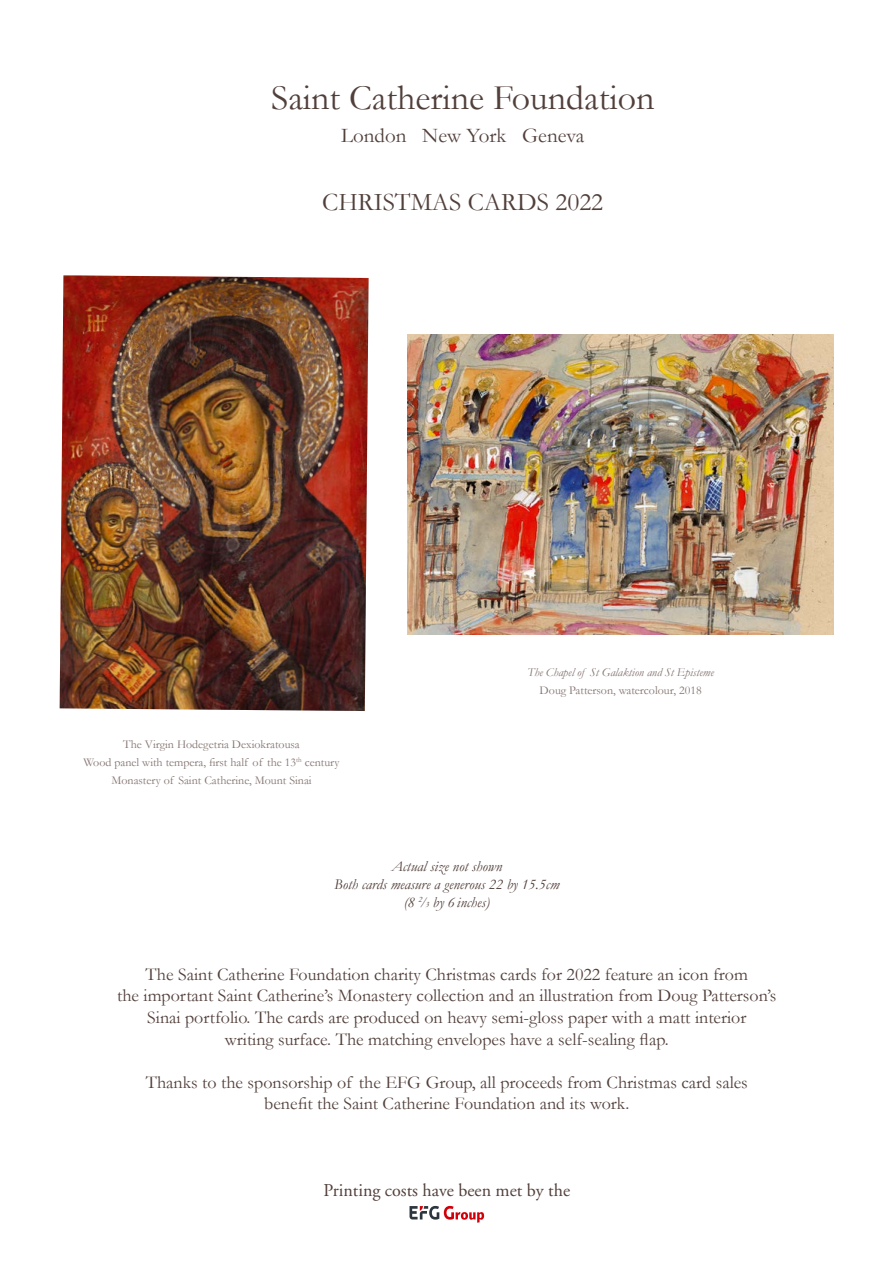
<style>
.page{position:relative;width:893px;height:1263px;background:#fff}
.page>*{position:absolute;margin:0;border:0;box-sizing:border-box;transform-origin:0 0}
.t1{font:36px "Garamond";color:#513f3a}
.t2{font:25.5px "Garamond";color:#513f3a}
.t3{font:21px "Garamond";color:#513f3a}
.t4{font:18px/21.6px "Garamond";color:#513f3a;text-align:center}
.t5{font:18px "Adobe Garamond";color:#513f3a}
.t6{font:italic 15px/18px "Garamond";color:#513f3a;text-align:center}
.t7{font:12px/18px "Garamond";color:#83736f;text-align:center}
.t8{font:italic 12px "Garamond";color:#83736f}
.s1{font-size:8.25px}
</style>
<div class="page">
<svg style="left:409px;top:1206px;width:75px;height:17px"></svg>
<img style="left:60px;top:275px;width:309px;height:436px">
<img style="left:408px;top:334px;width:425px;height:300px">
<h1 class="t1" style="left:271px;top:76px;width:385px">Saint Catherine Foundation</h1>
<p class="t3" style="left:341px;top:123px;width:245px">London New York Geneva</p>
<h2 class="t2" style="left:322px;top:187px;width:283px">CHRISTMAS CARDS 2022</h2>
<p class="t7" style="left:84px;top:735px;width:257px">The Virgin Hodegetria Dexiokratousa<br>Wood panel with tempera, first half of the 13<sup>th</sup> century<br>Monastery of Saint Catherine, Mount Sinai</p>
<p class="t8" style="left:527px;top:665px;width:188px">The Chapel of St Galaktion and St Episteme</p>
<p class="t7" style="left:540px;top:681px;width:164px">Doug Patterson, watercolour, 2018</p>
<p class="t6" style="left:334px;top:857px;width:227px">Actual size not shown<br>Both cards measure a generous 22 by 15.5cm (8 <sup>2</sup>⁄<span class="s1">3</span> by 6 inches)</p>
<p class="t4" style="left:117px;top:963px;width:661px">The Saint Catherine Foundation charity Christmas cards for 2022 feature an icon from<br>the important Saint Catherine’s Monastery collection and an illustration from Doug Patterson’s Sinai portfolio. The cards are produced on heavy semi-gloss paper with a matt interior<br>writing surface. The matching envelopes have a self-sealing flap.</p>
<p class="t4" style="left:146px;top:1071px;width:604px">Thanks to the sponsorship of the EFG Group, all proceeds from Christmas card sales benefit the Saint Catherine Foundation and its work.</p>
<p class="t5" style="left:323px;top:1180px;width:248px">Printing costs have been met by the</p>
</div>
